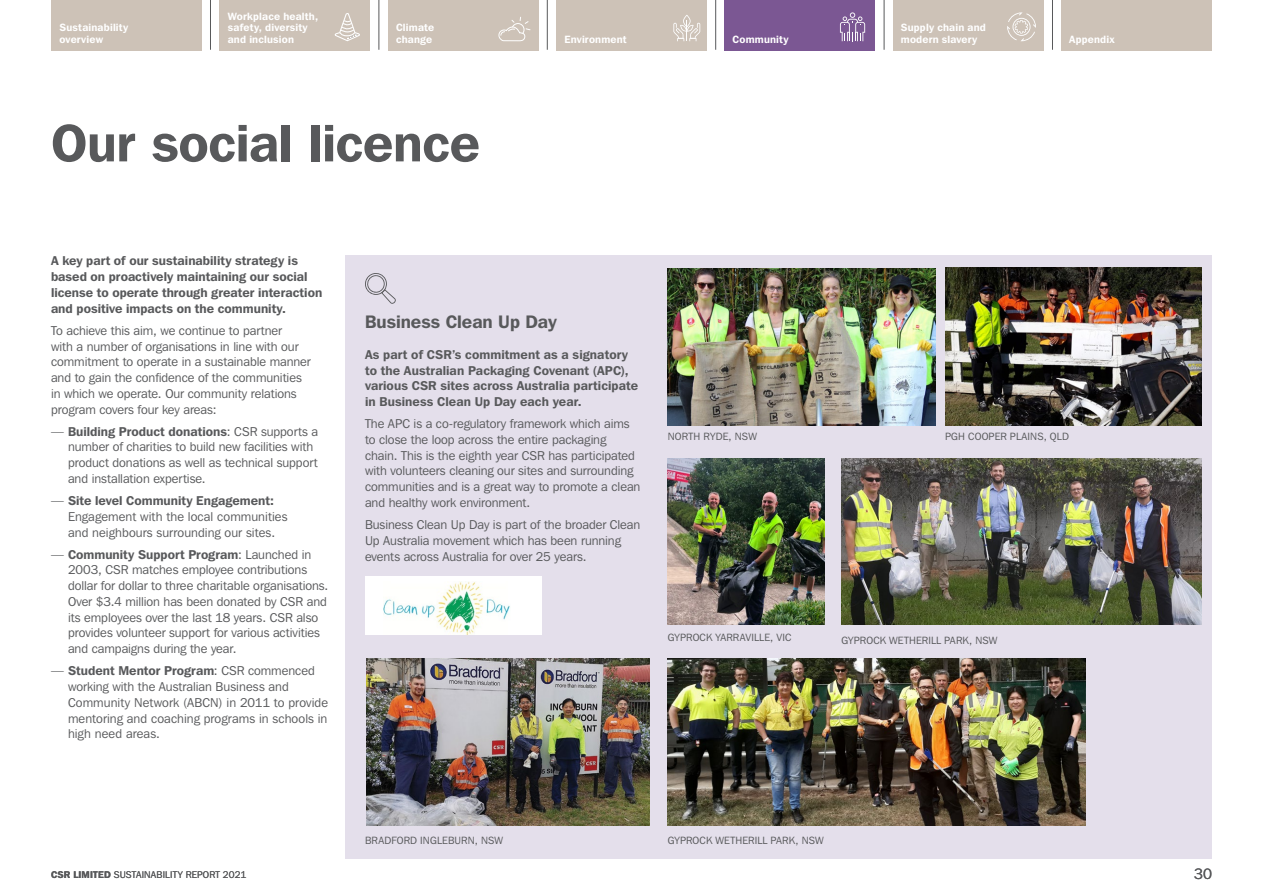
<style>
.page{position:relative;width:1263px;height:893px;background:#fff}
.page>*{position:absolute;margin:0;border:0;box-sizing:border-box;transform-origin:0 0}
.t1{font:600 52.5px "Franklin Gothic IT Cby BT";letter-spacing:-.005em;color:#58595b}
.t2{font:600 18px "Franklin Gothic IT Cby BT";color:#58595b}
.t3{font:15px "Franklin Gothic IT Cby BT";color:#58595b}
.t4{font:12.75px/15.8px "Franklin Gothic IT Cby BT";letter-spacing:-.005em;color:#58595b}
.t5{font:600 12.75px/15.8px "Franklin Gothic IT Cby BT";letter-spacing:.005em;color:#58595b}
.t6{font:600 10.5px/11.2px "Franklin Gothic IT Cby BT";letter-spacing:.015em;color:#fff}
.t7{font:10.5px "Franklin Gothic IT Cby BT";letter-spacing:.015em;color:#58595b}
.t8{font:9.75px "Franklin Gothic IT Cby BT";letter-spacing:.015em;color:#58595b}
.s1{font-weight:600}
</style>
<div class="page">
<div style="left:345px;top:255px;width:867px;height:604px;background:#e4dfeb"></div>
<svg style="left:365px;top:273px;width:31px;height:31px"></svg>
<div style="left:365px;top:577px;width:176px;height:58px;background:#fff"></div>
<img style="left:383px;top:582px;width:127px;height:53px">
<img style="left:366px;top:659px;width:283px;height:166px">
<img style="left:668px;top:458px;width:157px;height:167px">
<img style="left:945px;top:267px;width:256px;height:158px">
<img style="left:841px;top:458px;width:360px;height:167px">
<img style="left:668px;top:659px;width:417px;height:166px">
<img style="left:668px;top:268px;width:268px;height:157px">
<div style="left:51px;top:0;width:151px;height:50px;background:#cdc2b7"></div>
<div style="left:219px;top:0;width:151px;height:50px;background:#cdc2b7"></div>
<div style="left:388px;top:0;width:150px;height:50px;background:#cdc2b7"></div>
<div style="left:556px;top:0;width:151px;height:50px;background:#cdc2b7"></div>
<div style="left:893px;top:0;width:150px;height:50px;background:#cdc2b7"></div>
<div style="left:1061px;top:0;width:151px;height:50px;background:#cdc2b7"></div>
<div style="left:725px;top:0;width:150px;height:50px;background:#7b5793"></div>
<hr style="left:210px;top:0;width:1px;height:50px;background:#58595b">
<hr style="left:378px;top:0;width:1px;height:50px;background:#58595b">
<hr style="left:547px;top:0;width:1px;height:50px;background:#58595b">
<hr style="left:715px;top:0;width:1px;height:50px;background:#58595b">
<hr style="left:884px;top:0;width:1px;height:50px;background:#58595b">
<hr style="left:1052px;top:0;width:1px;height:50px;background:#58595b">
<svg style="left:498px;top:17px;width:33px;height:25px"></svg>
<svg style="left:840px;top:12px;width:25px;height:29px"></svg>
<svg style="left:673px;top:15px;width:27px;height:26px"></svg>
<svg style="left:1007px;top:12px;width:29px;height:29px"></svg>
<svg style="left:334px;top:13px;width:26px;height:28px"></svg>
<p class="t6" style="left:60px;top:22px;width:70px">Sustainability overview</p>
<p class="t6" style="left:228px;top:10px;width:92px">Workplace health, safety, diversity and inclusion</p>
<p class="t6" style="left:396px;top:22px;width:40px">Climate change</p>
<p class="t6" style="left:564px;top:33px;width:64px">Environment</p>
<p class="t6" style="left:733px;top:33px;width:57px">Community</p>
<p class="t6" style="left:901px;top:22px;width:86px">Supply chain and modern slavery</p>
<p class="t6" style="left:1069px;top:33px;width:47px">Appendix</p>
<h1 class="t1" style="left:51px;top:110px;width:430px">Our social licence</h1>
<p class="t5" style="left:51px;top:253px;width:273px">A key part of our sustainability strategy is based on proactively maintaining our social license to operate through greater interaction and positive impacts on the community.</p>
<p class="t4" style="left:51px;top:322px;width:261px">To achieve this aim, we continue to partner<br>with a number of organisations in line with our commitment to operate in a sustainable manner and to gain the confidence of the communities in which we operate. Our community relations program covers four key areas:</p>
<p class="t4" style="left:68px;top:423px;width:252px;text-indent:-17px">— <span class="s1">Building Product donations</span>: CSR supports a number of charities to build new facilities with product donations as well as technical support and installation expertise.</p>
<p class="t4" style="left:68px;top:492px;width:221px;text-indent:-17px">— <span class="s1">Site level Community Engagement:<br></span>Engagement with the local communities and neighbours surrounding our sites.</p>
<p class="t4" style="left:68px;top:546px;width:262px;text-indent:-17px">— <span class="s1">Community Support Program</span>: Launched in 2003, CSR matches employee contributions dollar for dollar to three charitable organisations.<br>Over $3.4 million has been donated by CSR and its employees over the last 18 years. CSR also provides volunteer support for various activities and campaigns during the year.</p>
<p class="t4" style="left:68px;top:663px;width:262px;text-indent:-17px">— <span class="s1">Student Mentor Program</span>: CSR commenced working with the Australian Business and Community Network (ABCN) in 2011 to provide mentoring and coaching programs in schools in high need areas.</p>
<h2 class="t2" style="left:365px;top:311px;width:193px">Business Clean Up Day</h2>
<p class="t5" style="left:365px;top:346px;width:275px">As part of CSR’s commitment as a signatory to the Australian Packaging Covenant (APC), various CSR sites across Australia participate in Business Clean Up Day each year.</p>
<p class="t4" style="left:365px;top:416px;width:277px">The APC is a co-regulatory framework which aims to close the loop across the entire packaging chain. This is the eighth year CSR has participated with volunteers cleaning our sites and surrounding communities and is a great way to promote a clean and healthy work environment.</p>
<p class="t4" style="left:365px;top:517px;width:277px">Business Clean Up Day is part of the broader Clean<br>Up Australia movement which has been running events across Australia for over 25 years.</p>
<p class="t7" style="left:668px;top:430px;width:91px">NORTH RYDE, NSW</p>
<p class="t7" style="left:668px;top:630px;width:125px">GYPROCK YARRAVILLE, VIC</p>
<p class="t7" style="left:945px;top:430px;width:125px">PGH COOPER PLAINS, QLD</p>
<p class="t7" style="left:841px;top:633px;width:158px">GYPROCK WETHERILL PARK, NSW</p>
<p class="t7" style="left:365px;top:834px;width:140px">BRADFORD INGLEBURN, NSW</p>
<p class="t7" style="left:668px;top:834px;width:158px">GYPROCK WETHERILL PARK, NSW</p>
<p class="t8" style="left:51px;top:869px;width:197px"><span class="s1">CSR LIMITED</span> SUSTAINABILITY REPORT 2021</p>
<p class="t3" style="left:1194px;top:864px;width:19px">30</p>
</div>
